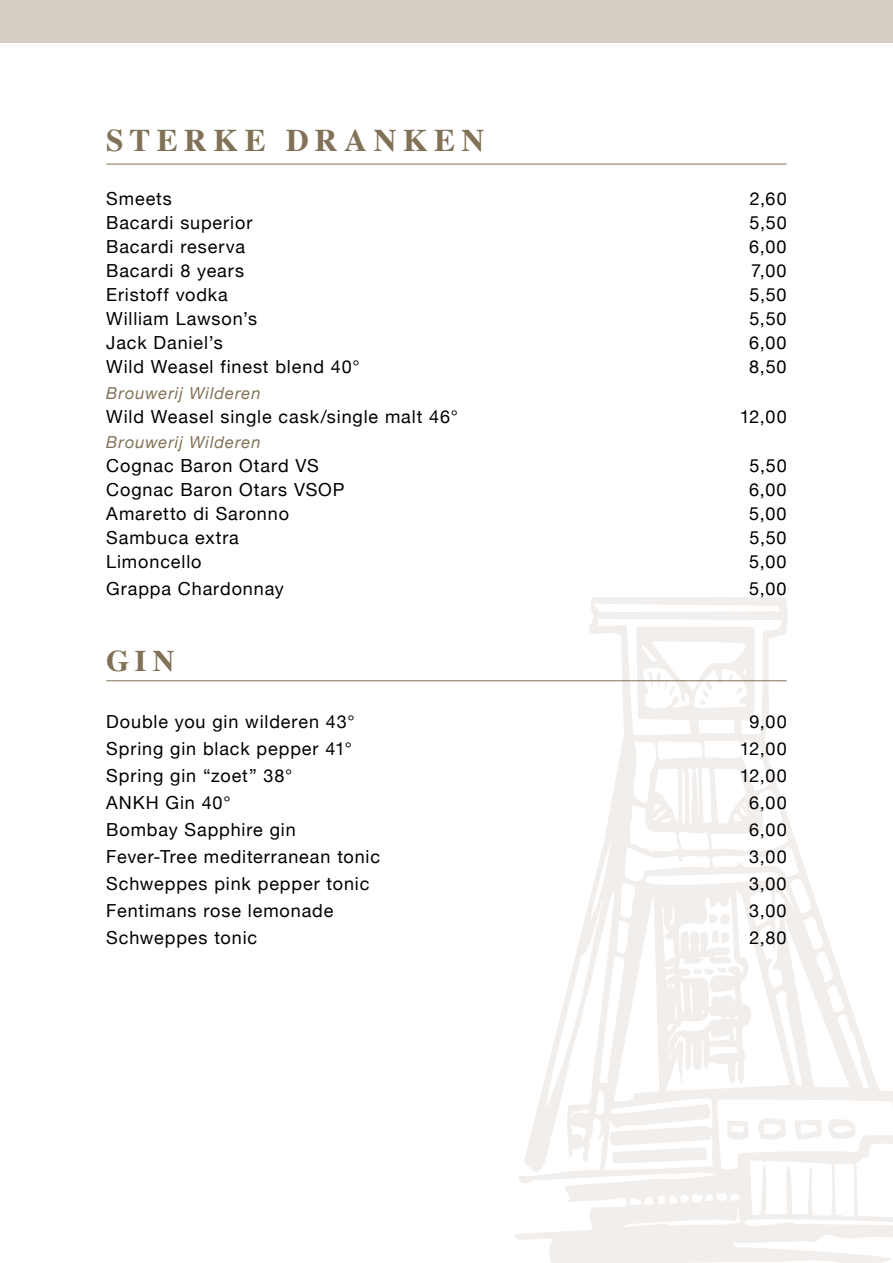
<style>
.page{position:relative;width:893px;height:1263px;background:#fff}
.page>*{position:absolute;margin:0;border:0;box-sizing:border-box;transform-origin:0 0}
.t1{font:700 31.5px "Times";letter-spacing:.21em;color:#817157}
.t2{font:700 30px "Times";color:#817157}
.t3{font:18px "Helvetica Neue";letter-spacing:.05em;color:#000}
.t4{font:italic 16.5px "Helvetica Neue";letter-spacing:.055em;color:#817157}
</style>
<div class="page">
<svg style="left:511px;top:597px;width:382px;height:666px"></svg>
<svg style="left:693px;top:954px;width:39px;height:24px"></svg>
<svg style="left:757px;top:1117px;width:29px;height:25px"></svg>
<svg style="left:700px;top:681px;width:12px;height:24px"></svg>
<svg style="left:728px;top:674px;width:16px;height:20px"></svg>
<svg style="left:648px;top:671px;width:32px;height:34px"></svg>
<svg style="left:794px;top:1118px;width:61px;height:25px"></svg>
<svg style="left:709px;top:912px;width:21px;height:31px"></svg>
<svg style="left:727px;top:1121px;width:22px;height:23px"></svg>
<hr style="left:106px;top:164px;width:681px;height:1px;background:#817157">
<div style="left:0;top:0;width:893px;height:43px;background:#d5cec5"></div>
<hr style="left:106px;top:680px;width:681px;height:1px;background:#817157">
<h1 class="t1" style="left:106px;top:110px;width:379px">STERKE DRANKEN</h1>
<p class="t3" style="left:106px;top:186px;width:67px">Smeets</p>
<p class="t3" style="left:750px;top:186px;width:38px">2,60</p>
<p class="t3" style="left:106px;top:210px;width:148px">Bacardi superior</p>
<p class="t3" style="left:749px;top:210px;width:39px">5,50</p>
<p class="t3" style="left:106px;top:234px;width:140px">Bacardi reserva</p>
<p class="t3" style="left:749px;top:234px;width:39px">6,00</p>
<p class="t3" style="left:106px;top:258px;width:139px">Bacardi 8 years</p>
<p class="t3" style="left:751px;top:258px;width:37px">7,00</p>
<p class="t3" style="left:106px;top:282px;width:123px">Eristoff vodka</p>
<p class="t3" style="left:749px;top:282px;width:39px">5,50</p>
<p class="t3" style="left:106px;top:306px;width:152px">William Lawson’s</p>
<p class="t3" style="left:749px;top:306px;width:39px">5,50</p>
<p class="t3" style="left:106px;top:330px;width:118px">Jack Daniel’s</p>
<p class="t3" style="left:749px;top:330px;width:39px">6,00</p>
<p class="t3" style="left:106px;top:354px;width:255px">Wild Weasel finest blend 40°</p>
<p class="t3" style="left:749px;top:354px;width:39px">8,50</p>
<p class="t4" style="left:106px;top:381px;width:156px">Brouwerij Wilderen</p>
<p class="t3" style="left:106px;top:403px;width:353px">Wild Weasel single cask/single malt 46°</p>
<p class="t3" style="left:740px;top:403px;width:48px">12,00</p>
<p class="t4" style="left:106px;top:430px;width:156px">Brouwerij Wilderen</p>
<p class="t3" style="left:106px;top:453px;width:214px">Cognac Baron Otard VS</p>
<p class="t3" style="left:749px;top:453px;width:39px">5,50</p>
<p class="t3" style="left:106px;top:477px;width:240px">Cognac Baron Otars VSOP</p>
<p class="t3" style="left:749px;top:477px;width:39px">6,00</p>
<p class="t3" style="left:106px;top:501px;width:184px">Amaretto di Saronno</p>
<p class="t3" style="left:749px;top:501px;width:39px">5,00</p>
<p class="t3" style="left:106px;top:525px;width:134px">Sambuca extra</p>
<p class="t3" style="left:749px;top:525px;width:39px">5,50</p>
<p class="t3" style="left:106px;top:549px;width:97px">Limoncello</p>
<p class="t3" style="left:749px;top:549px;width:39px">5,00</p>
<p class="t3" style="left:106px;top:576px;width:179px">Grappa Chardonnay</p>
<p class="t3" style="left:749px;top:576px;width:39px">5,00</p>
<h2 class="t2" style="left:106px;top:632px;width:70px">GIN</h2>
<p class="t3" style="left:106px;top:708px;width:250px">Double you gin wilderen 43°</p>
<p class="t3" style="left:749px;top:708px;width:39px">9,00</p>
<p class="t3" style="left:106px;top:735px;width:247px">Spring gin black pepper 41°</p>
<p class="t3" style="left:740px;top:735px;width:48px">12,00</p>
<p class="t3" style="left:106px;top:762px;width:188px">Spring gin “zoet” 38°</p>
<p class="t3" style="left:740px;top:762px;width:48px">12,00</p>
<p class="t3" style="left:106px;top:789px;width:126px">ANKH Gin 40°</p>
<p class="t3" style="left:749px;top:789px;width:39px">6,00</p>
<p class="t3" style="left:106px;top:816px;width:191px">Bombay Sapphire gin</p>
<p class="t3" style="left:749px;top:816px;width:39px">6,00</p>
<p class="t3" style="left:106px;top:843px;width:275px">Fever-Tree mediterranean tonic</p>
<p class="t3" style="left:749px;top:843px;width:39px">3,00</p>
<p class="t3" style="left:106px;top:870px;width:265px">Schweppes pink pepper tonic</p>
<p class="t3" style="left:749px;top:870px;width:39px">3,00</p>
<p class="t3" style="left:106px;top:897px;width:229px">Fentimans rose lemonade</p>
<p class="t3" style="left:749px;top:897px;width:39px">3,00</p>
<p class="t3" style="left:106px;top:924px;width:152px">Schweppes tonic</p>
<p class="t3" style="left:749px;top:924px;width:39px">2,80</p>
</div>
